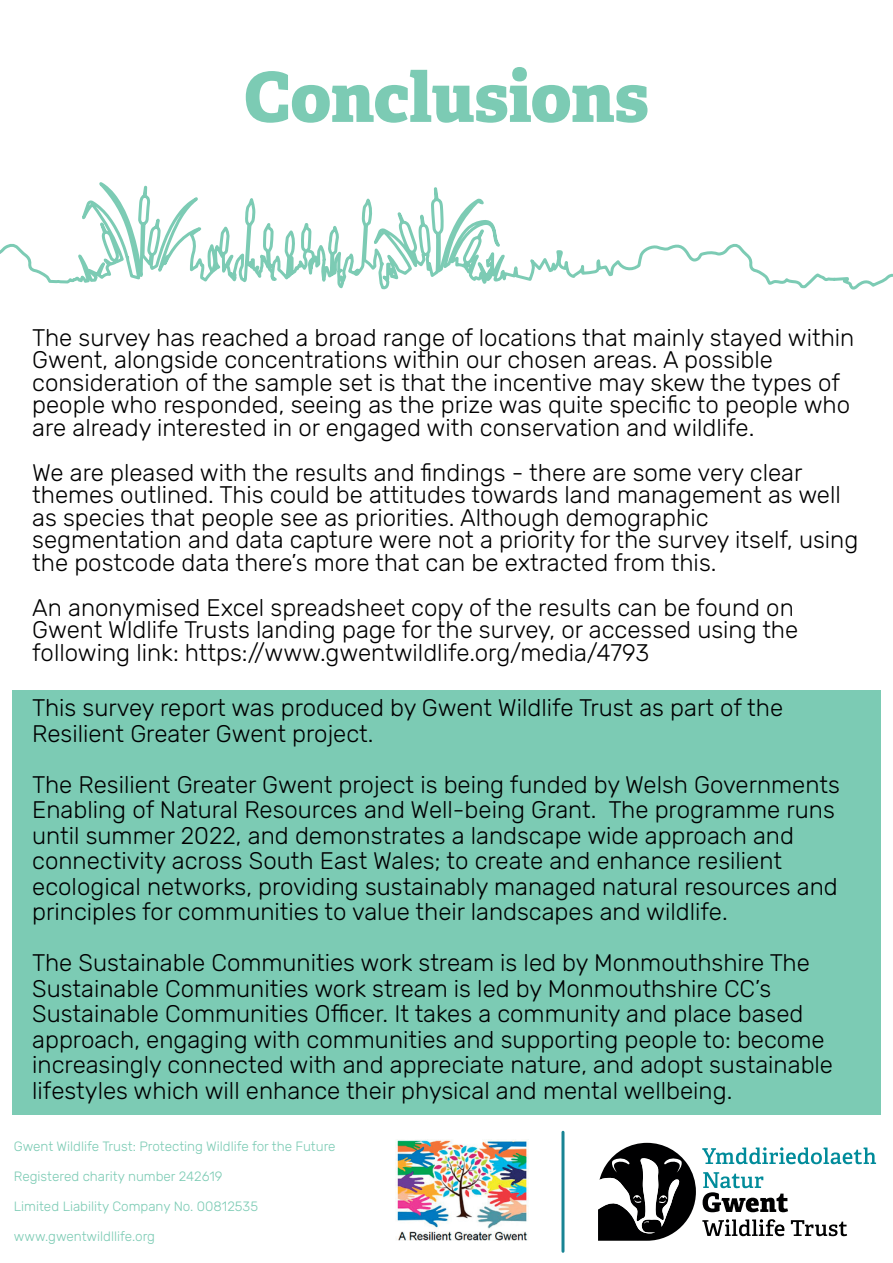
<style>
.page{position:relative;width:893px;height:1263px;background:#fff}
.page>*{position:absolute;margin:0;border:0;box-sizing:border-box;transform-origin:0 0}
.t1{font:800 69px "Adelle";letter-spacing:-.005em;color:#7ccbb4}
.t2{font:300 24px/25.5px "Rubik";color:#000001}
.t3{font:300 13.5px "Rubik";color:#7ccbb4}
</style>
<div class="page">
<svg style="left:0;top:182px;width:893px;height:108px"></svg>
<div style="left:0;top:691px;width:893px;height:424px;background:#7ccbb4"></div>
<div style="left:0;top:318px;width:12px;height:945px;background:#fff"></div>
<div style="left:881px;top:318px;width:12px;height:945px;background:#fff"></div>
<img style="left:396px;top:1140px;width:133px;height:101px">
<svg style="left:598px;top:1143px;width:98px;height:98px"></svg>
<svg style="left:702px;top:1147px;width:174px;height:17px"></svg>
<svg style="left:703px;top:1172px;width:85px;height:40px"></svg>
<svg style="left:702px;top:1219px;width:82px;height:17px"></svg>
<svg style="left:791px;top:1220px;width:56px;height:16px"></svg>
<hr style="left:561px;top:1132px;width:3px;height:119px;background:#188494">
<h1 class="t1" style="left:244px;top:45px;width:406px">Conclusions</h1>
<p class="t2" style="left:32px;top:327px;width:824px;line-height:22.5px">The survey has reached a broad range of locations that mainly stayed within Gwent, alongside concentrations within our chosen areas. A possible consideration of the sample set is that the incentive may skew the types of people who responded, seeing as the prize was quite specific to people who are already interested in or engaged with conservation and wildlife.</p>
<p class="t2" style="left:32px;top:462px;width:828px;line-height:22.5px">We are pleased with the results and findings - there are some very clear themes outlined. This could be attitudes towards land management as well as species that people see as priorities. Although demographic segmentation and data capture were not a priority for the survey itself, using the postcode data there’s more that can be extracted from this.</p>
<p class="t2" style="left:32px;top:597px;width:767px;line-height:22.5px">An anonymised Excel spreadsheet copy of the results can be found on<br>Gwent Wldlife Trusts landing page for the survey, or accessed using the following link: https://www.gwentwildlife.org/media/4793</p>
<p class="t2" style="left:32px;top:696px;width:752px">This survey report was produced by Gwent Wildlife Trust as part of the<br>Resilient Greater Gwent project.</p>
<p class="t2" style="left:32px;top:772px;width:809px">The Resilient Greater Gwent project is being funded by Welsh Governments Enabling of Natural Resources and Well-being Grant. The programme runs until summer 2022, and demonstrates a landscape wide approach and connectivity across South East Wales; to create and enhance resilient ecological networks, providing sustainably managed natural resources and principles for communities to value their landscapes and wildlife.</p>
<p class="t2" style="left:32px;top:951px;width:802px">The Sustainable Communities work stream is led by Monmouthshire The Sustainable Communities work stream is led by Monmouthshire CC’s Sustainable Communities Officer. It takes a community and place based approach, engaging with communities and supporting people to: become increasingly connected with and appreciate nature, and adopt sustainable lifestyles which will enhance their physical and mental wellbeing.</p>
<p class="t3" style="left:14px;top:1139px;width:323px">Gwent Wildlife Trust: Protecting Wildlife for the Future</p>
<p class="t3" style="left:14px;top:1169px;width:210px">Registered charity number 242619</p>
<p class="t3" style="left:14px;top:1199px;width:246px">Limited Liability Company No. 00812535</p>
<p class="t3" style="left:14px;top:1229px;width:143px">www.gwentwildllife.org</p>
</div>
